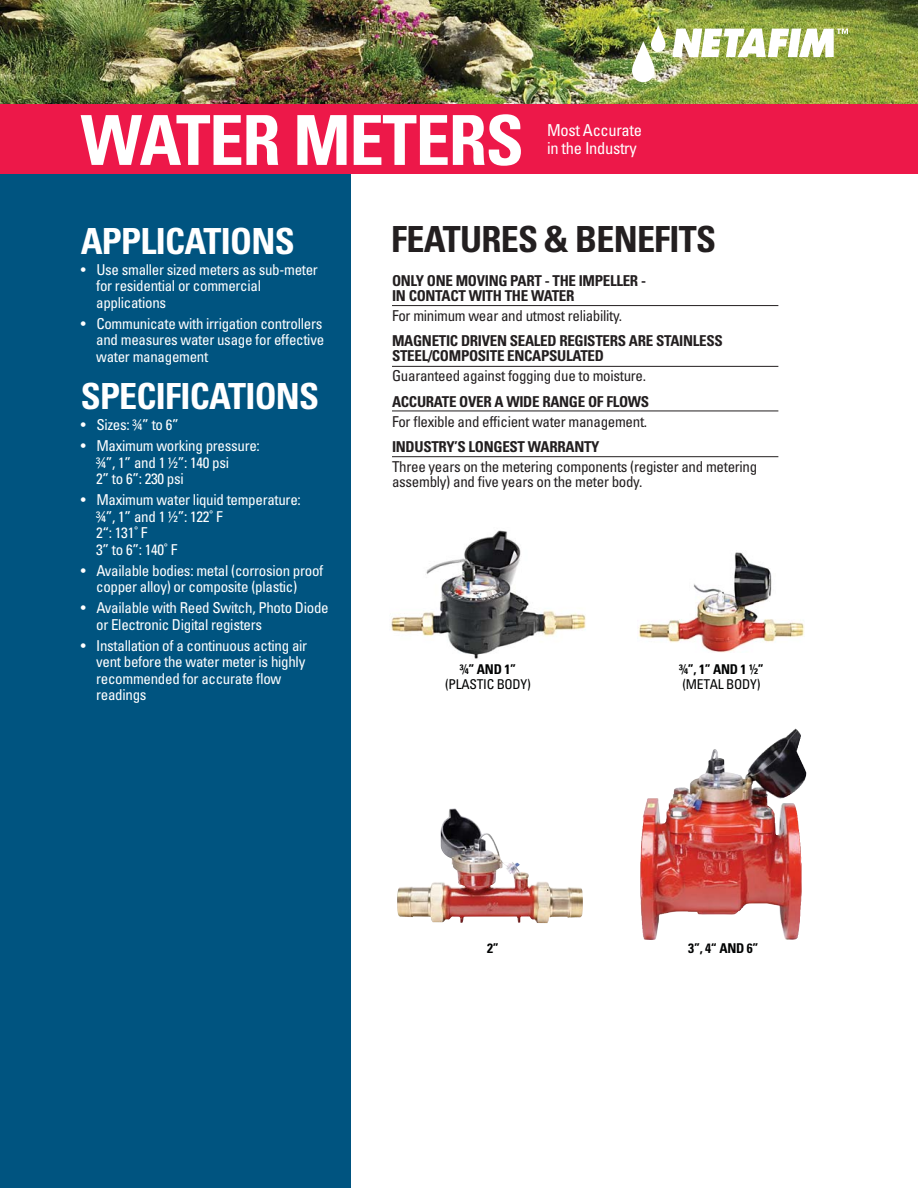
<style>
.page{position:relative;width:918px;height:1188px;background:#fff}
.page>*{position:absolute;margin:0;border:0;box-sizing:border-box;transform-origin:0 0}
.t1{font:700 condensed 69px "Univers LT Std";letter-spacing:-.02em;color:#fff}
.t2{font:700 condensed 36px "Univers LT Std";letter-spacing:-.02em;color:#fff}
.t3{font:700 condensed 36px "Univers LT Std";letter-spacing:-.02em;color:#231f20}
.t4{font:condensed 16.5px/18px "Univers LT Std";letter-spacing:-.02em;color:#fff}
.t5{font:condensed 15px/16.5px "Univers LT Std";letter-spacing:-.02em;color:#fff}
.t6{font:condensed 15px/15px "Univers LT Std";letter-spacing:-.02em;color:#231f20}
.t7{font:700 condensed 15px/15px "Univers LT Std";letter-spacing:-.02em;color:#231f20}
.t8{font:700 condensed 13.5px "Univers LT Std";letter-spacing:-.02em;color:#010202}
.t9{font:condensed 13.5px "Univers LT Std";letter-spacing:-.02em;color:#010202}
</style>
<div class="page">
<div style="left:0;top:167px;width:351px;height:1021px;background:#005480"></div>
<img style="left:0;top:0;width:918px;height:105px">
<img style="left:640px;top:730px;width:154px;height:210px">
<hr style="left:392px;top:305px;width:386px;height:1px;background:#231f20">
<hr style="left:392px;top:366px;width:386px;height:1px;background:#231f20">
<hr style="left:392px;top:456px;width:386px;height:1px;background:#231f20">
<hr style="left:392px;top:411px;width:386px;height:1px;background:#231f20">
<img style="left:391px;top:530px;width:195px;height:129px">
<img style="left:638px;top:552px;width:167px;height:101px">
<img style="left:397px;top:808px;width:68px;height:114px">
<div style="left:0;top:105px;width:918px;height:69px;background:#ed1849"></div>
<svg style="left:672px;top:29px;width:176px;height:28px"></svg>
<img style="left:631px;top:26px;width:35px;height:56px">
<h1 class="t1" style="left:81px;top:101px;width:445px">WATER METERS</h1>
<p class="t4" style="left:547px;top:122px;width:97px">Most Accurate in the Industry</p>
<h2 class="t2" style="left:81px;top:220px;width:215px">APPLICATIONS</h2>
<p class="t5" style="left:96px;top:262px;width:223px;text-indent:-15px">• Use smaller sized meters as sub-meter for residential or commercial applications</p>
<p class="t5" style="left:96px;top:316px;width:230px;text-align:justify;text-indent:-15px">• Communicate with irrigation controllers and measures water usage for effective water management</p>
<h2 class="t2" style="left:81px;top:376px;width:240px">SPECIFICATIONS</h2>
<p class="t5" style="left:81px;top:417px;width:100px">• Sizes: ¾” to 6”</p>
<p class="t5" style="left:96px;top:438px;width:165px;text-indent:-15px">• Maximum working pressure: ¾”, 1” and 1 ½”: 140 psi<br>2” to 6”: 230 psi</p>
<p class="t5" style="left:96px;top:492px;width:206px;text-indent:-15px">• Maximum water liquid temperature: ¾”, 1” and 1 ½”: 122˚ F<br>2“: 131˚ F<br>3” to 6”: 140˚ F</p>
<p class="t5" style="left:96px;top:563px;width:229px;text-indent:-15px">• Available bodies: metal (corrosion proof copper alloy) or composite (plastic)</p>
<p class="t5" style="left:96px;top:600px;width:234px;text-indent:-15px">• Available with Reed Switch, Photo Diode or Electronic Digital registers</p>
<p class="t5" style="left:96px;top:638px;width:213px;text-indent:-15px">• Installation of a continuous acting air vent before the water meter is highly recommended for accurate flow readings</p>
<h2 class="t3" style="left:391px;top:219px;width:326px">FEATURES &amp; BENEFITS</h2>
<p class="t7" style="left:392px;top:273px;width:255px">ONLY ONE MOVING PART - THE IMPELLER -<br>IN CONTACT WITH THE WATER</p>
<p class="t6" style="left:392px;top:309px;width:232px">For minimum wear and utmost reliability.</p>
<p class="t7" style="left:392px;top:333px;width:332px">MAGNETIC DRIVEN SEALED REGISTERS ARE STAINLESS<br>STEEL/COMPOSITE ENCAPSULATED</p>
<p class="t6" style="left:392px;top:369px;width:256px">Guaranteed against fogging due to moisture.</p>
<p class="t7" style="left:392px;top:394px;width:259px">ACCURATE OVER A WIDE RANGE OF FLOWS</p>
<p class="t6" style="left:392px;top:415px;width:257px">For flexible and efficient water management.</p>
<p class="t7" style="left:392px;top:440px;width:209px">INDUSTRY’S LONGEST WARRANTY</p>
<p class="t6" style="left:392px;top:460px;width:367px">Three years on the metering components (register and metering assembly) and five years on the meter body.</p>
<p class="t8" style="left:460px;top:661px;width:58px">¾” AND 1”</p>
<p class="t9" style="left:445px;top:678px;width:87px">(PLASTIC BODY)</p>
<p class="t8" style="left:679px;top:661px;width:86px">¾”, 1” AND 1 ½”</p>
<p class="t9" style="left:682px;top:678px;width:80px">(METAL BODY)</p>
<p class="t8" style="left:487px;top:940px;width:13px">2”</p>
<p class="t8" style="left:688px;top:940px;width:72px">3”, 4“ AND 6”</p>
</div>
